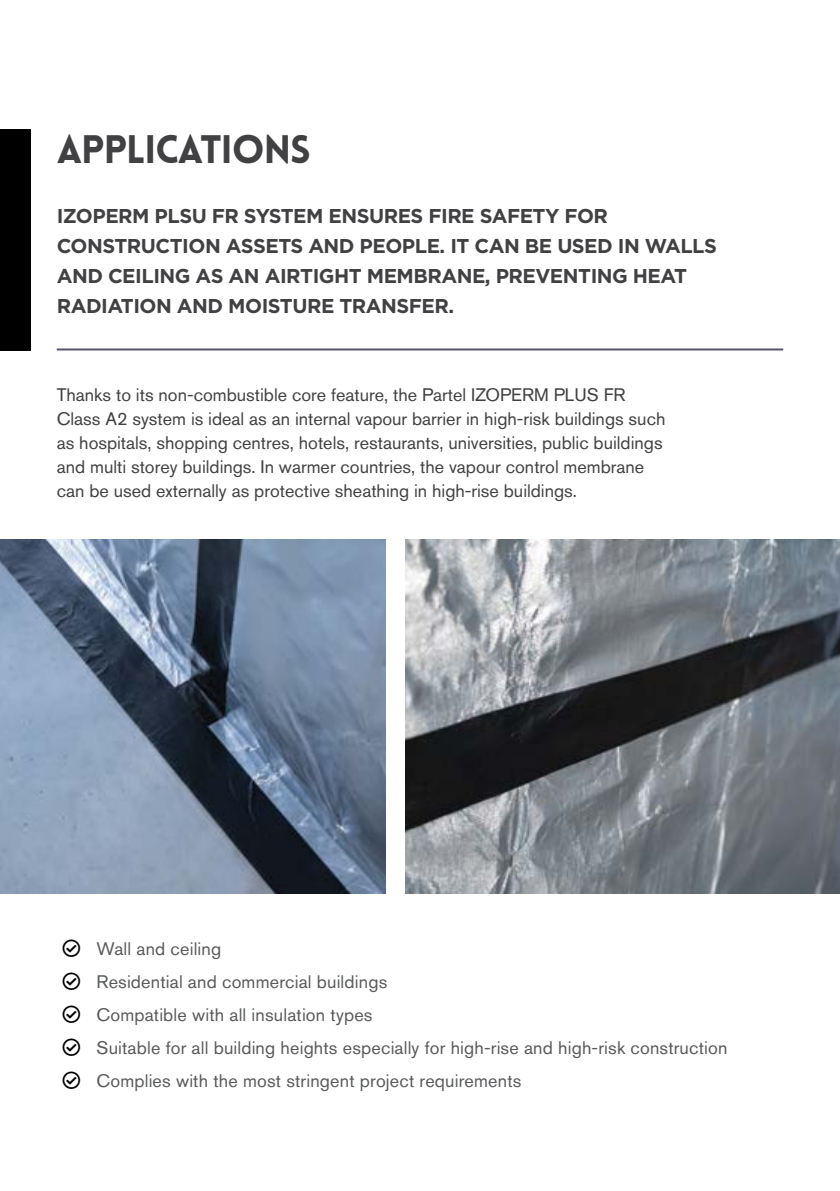
<style>
.page{position:relative;width:840px;height:1191px;background:#fff}
.page>*{position:absolute;margin:0;border:0;box-sizing:border-box;transform-origin:0 0}
.t1{font:900 39px "Lovelo";letter-spacing:-.025em;color:#414042}
.t2{font:700 20px/30px "Gotham HTF";letter-spacing:-.025em;color:#414042}
.t3{font:18px/24px "Akzidenz Grotesk BQ";color:#414042}
.t4{font:18px/33px "Akzidenz Grotesk BQ";letter-spacing:.01em;color:#58595b}
</style>
<div class="page">
<div style="left:0;top:129px;width:30px;height:221px;background:#000"></div>
<img style="left:405px;top:539px;width:434px;height:354px">
<img style="left:0;top:539px;width:385px;height:354px">
<hr style="left:57px;top:348px;width:725px;height:2px;background:#59526f">
<h1 class="t1" style="left:57px;top:125px;width:255px">APPLICATIONS</h1>
<p class="t2" style="left:57px;top:200px;width:661px">IZOPERM PLSU FR SYSTEM ENSURES FIRE SAFETY FOR CONSTRUCTION ASSETS AND PEOPLE. IT CAN BE USED IN WALLS AND CEILING AS AN AIRTIGHT MEMBRANE, PREVENTING HEAT RADIATION AND MOISTURE TRANSFER.</p>
<p class="t3" style="left:57px;top:382px;width:610px">Thanks to its non-combustible core feature, the Partel IZOPERM PLUS FR Class A2 system is ideal as an internal vapour barrier in high-risk buildings such as hospitals, shopping centres, hotels, restaurants, universities, public buildings and multi storey buildings. In warmer countries, the vapour control membrane can be used externally as protective sheathing in high-rise buildings.</p>
<p class="t4" style="left:96px;top:932px;width:632px">Wall and ceiling<br>Residential and commercial buildings<br>Compatible with all insulation types<br>Suitable for all building heights especially for high-rise and high-risk construction Complies with the most stringent project requirements</p>
</div>
